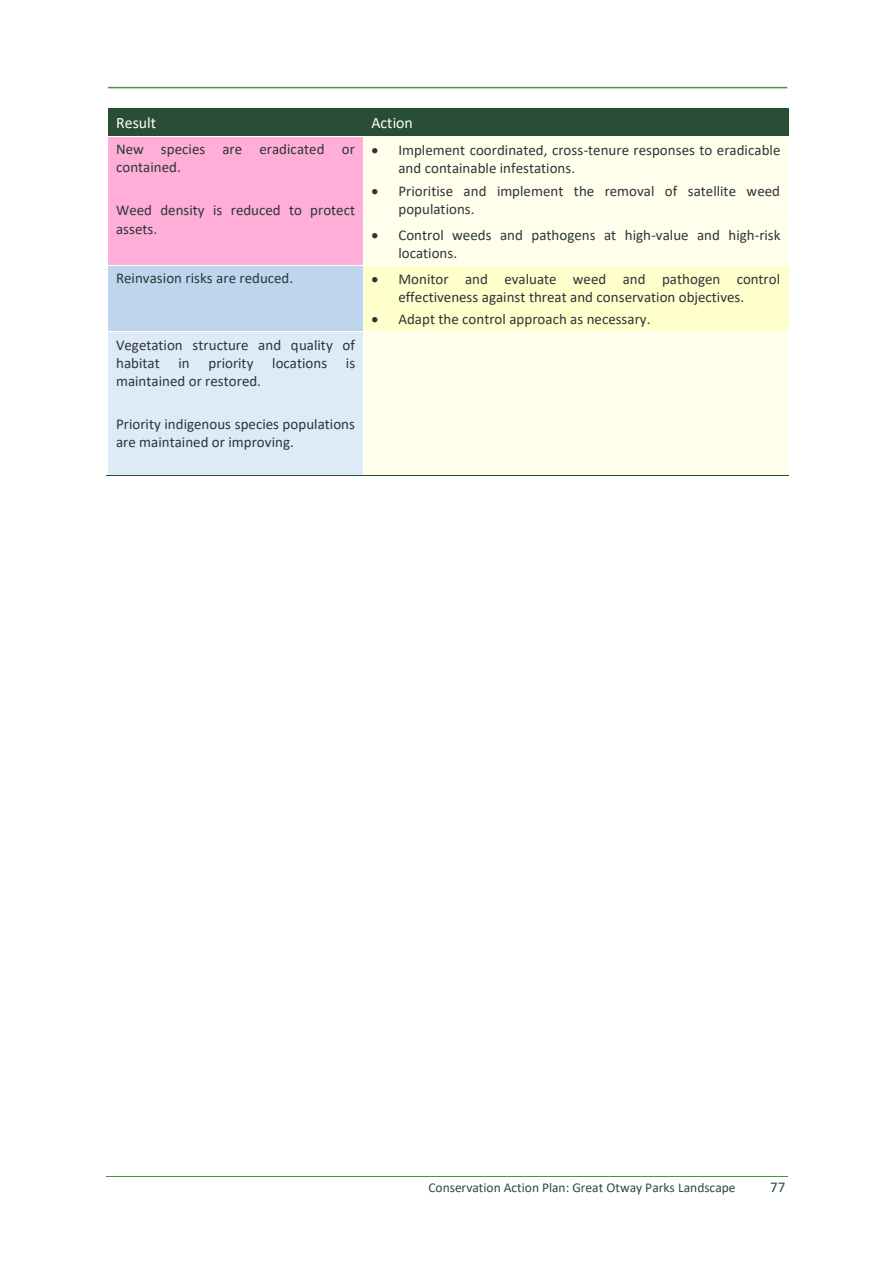
<style>
.page{position:relative;width:893px;height:1263px;background:#fff}
.page>*{position:absolute;margin:0;border:0;box-sizing:border-box;transform-origin:0 0}
.t1{font:15.9px "Calibri";color:#fff}
.t2{font:15px/18.1px "Calibri";color:#2c353b}
.t3{font:15px "Calibri";color:#284e36}
.t4{font:13.5px "Calibri";color:#284e36}
</style>
<div class="page">
<hr style="left:106px;top:1176px;width:682px;height:1px;background:#3f9c35">
<hr style="left:108px;top:87px;width:679px;height:1px;background:#3c9c35">
<div style="left:108px;top:108px;width:255px;height:28px;background:#284e36"></div>
<div style="left:363px;top:108px;width:426px;height:28px;background:#284e36"></div>
<div style="left:108px;top:137px;width:255px;height:128px;background:#ffafd7"></div>
<div style="left:364px;top:137px;width:425px;height:84px;background:#ffffeb"></div>
<div style="left:364px;top:222px;width:425px;height:43px;background:#ffffeb"></div>
<div style="left:108px;top:266px;width:255px;height:65px;background:#bdd6ee"></div>
<div style="left:364px;top:266px;width:425px;height:65px;background:#ffc"></div>
<div style="left:108px;top:332px;width:255px;height:143px;background:#deeaf6"></div>
<div style="left:364px;top:332px;width:425px;height:143px;background:#ffffeb"></div>
<hr style="left:107px;top:475px;width:256px;height:1px;background:#284e36">
<hr style="left:364px;top:475px;width:425px;height:1px;background:#284e36">
<p class="t1" style="left:116px;top:111px;width:41px">Result</p>
<p class="t1" style="left:371px;top:111px;width:43px">Action</p>
<p class="t2" style="left:116px;top:140px;width:240px">New species are eradicated or contained.</p>
<p class="t2" style="left:116px;top:201px;width:240px">Weed density is reduced to protect assets.</p>
<p class="t2" style="left:398px;top:141px;width:384px;text-indent:-27px">• Implement coordinated, cross-tenure responses to eradicable and containable infestations.</p>
<p class="t2" style="left:398px;top:181px;width:383px;text-indent:-27px">• Prioritise and implement the removal of satellite weed populations.</p>
<p class="t2" style="left:398px;top:225px;width:384px;text-indent:-27px">• Control weeds and pathogens at high-value and high-risk locations.</p>
<p class="t2" style="left:116px;top:269px;width:179px">Reinvasion risks are reduced.</p>
<p class="t2" style="left:371px;top:269px;width:410px;text-align:center">• Monitor and evaluate weed and pathogen control effectiveness against threat and conservation objectives.</p>
<p class="t2" style="left:371px;top:310px;width:281px">• Adapt the control approach as necessary.</p>
<p class="t2" style="left:116px;top:335px;width:240px">Vegetation structure and quality of habitat</p>
<p class="t2" style="left:179px;top:353px;width:13px">in</p>
<p class="t2" style="left:209px;top:353px;width:46px">priority</p>
<p class="t2" style="left:272px;top:353px;width:56px">locations</p>
<p class="t2" style="left:346px;top:353px;width:11px">is</p>
<p class="t2" style="left:116px;top:372px;width:146px">maintained or restored.</p>
<p class="t2" style="left:116px;top:414px;width:240px">Priority indigenous species populations are maintained or improving.</p>
<p class="t4" style="left:428px;top:1178px;width:309px">Conservation Action Plan: Great Otway Parks Landscape</p>
<p class="t3" style="left:770px;top:1177px;width:17px">77</p>
</div>
